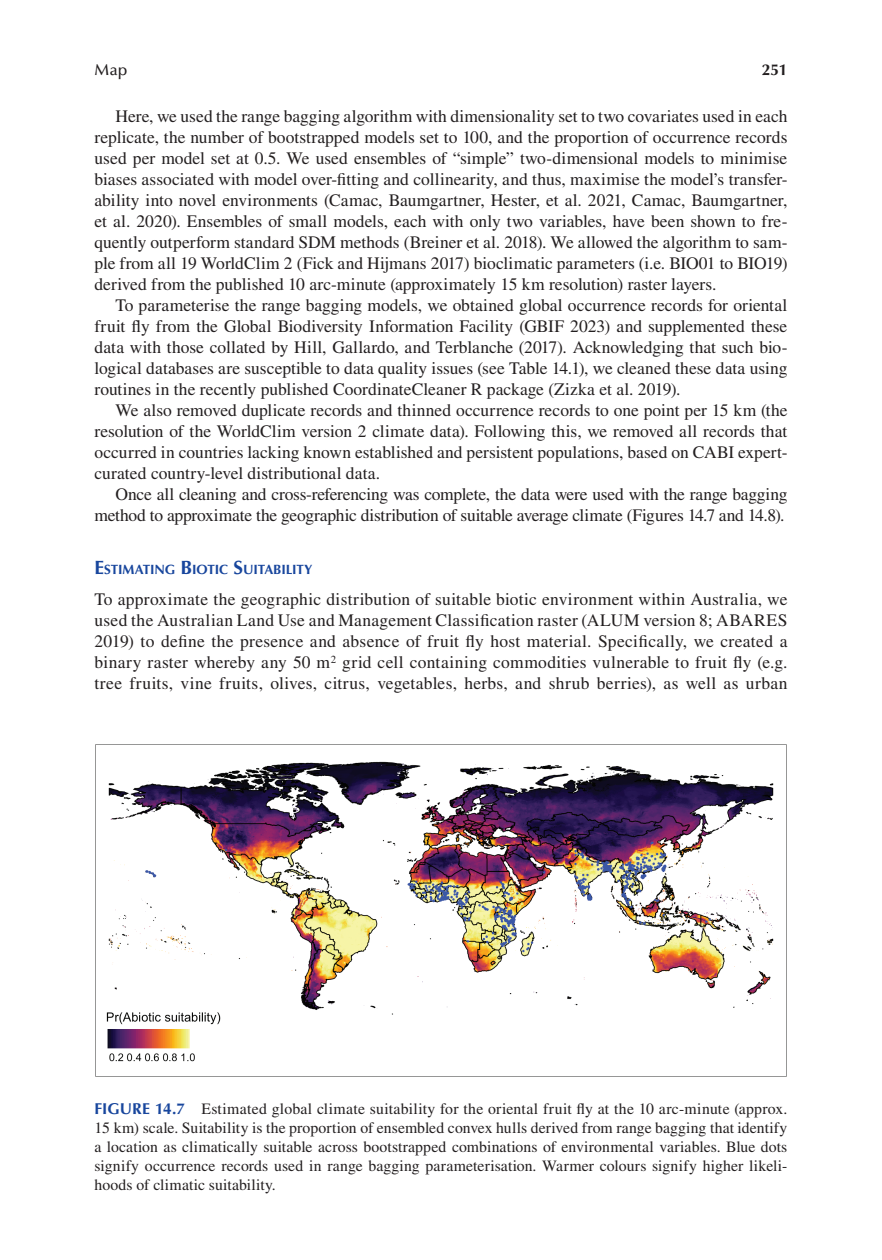
<style>
.page{position:relative;width:882px;height:1260px;background:#fff}
.page>*{position:absolute;margin:0;border:0;box-sizing:border-box;transform-origin:0 0}
.t1{font:17.5px/21px "Times LT Std";color:#231f20;text-align:justify}
.t2{font:15.75px/18.9px "Times LT Std";letter-spacing:.01em;color:#231f20;text-align:justify}
.t3{font:500 15.75px "Optima LT Std";color:#231f20}
.t4{font:700 15.75px "Optima LT Std";color:#231f20}
.t5{font:700 13.47px "Optima LT Std";letter-spacing:-.015em;color:#18469d}
.s1{font-size:19.25px}
.s2{font-family:"Optima LT Std";font-weight:700;color:#18469d}
</style>
<div class="page">
<img style="left:95px;top:744px;width:692px;height:333px">
<p class="t3" style="left:94px;top:60px;width:34px">Map</p>
<p class="t4" style="left:762px;top:60px;width:27px">251</p>
<p class="t1" style="left:116px;top:106px;width:673px">Here, we used the range bagging algorithm with dimensionality set to two covariates used in each</p>
<p class="t1" style="left:95px;top:127px;width:694px">replicate, the number of bootstrapped models set to 100, and the proportion of occurrence records</p>
<p class="t1" style="left:95px;top:148px;width:694px">used per model set at 0.5. We used ensembles of “simple” two-dimensional models to minimise</p>
<p class="t1" style="left:95px;top:169px;width:694px">biases associated with model over-fitting and collinearity, and thus, maximise the model’s transfer-</p>
<p class="t1" style="left:95px;top:190px;width:695px">ability into novel environments (Camac, Baumgartner, Hester, et al. 2021, Camac, Baumgartner,</p>
<p class="t1" style="left:95px;top:211px;width:694px">et al. 2020). Ensembles of small models, each with only two variables, have been shown to fre-</p>
<p class="t1" style="left:95px;top:232px;width:694px">quently outperform standard SDM methods (Breiner et al. 2018). We allowed the algorithm to sam-</p>
<p class="t1" style="left:95px;top:253px;width:695px">ple from all 19 WorldClim 2 (Fick and Hijmans 2017) bioclimatic parameters (i.e. BIO01 to BIO19)</p>
<p class="t1" style="left:95px;top:274px;width:623px">derived from the published 10 arc-minute (approximately 15 km resolution) raster layers.</p>
<p class="t1" style="left:116px;top:295px;width:673px">To parameterise the range bagging models, we obtained global occurrence records for oriental</p>
<p class="t1" style="left:95px;top:316px;width:694px">fruit fly from the Global Biodiversity Information Facility (GBIF 2023) and supplemented these</p>
<p class="t1" style="left:95px;top:337px;width:694px">data with those collated by Hill, Gallardo, and Terblanche (2017). Acknowledging that such bio-</p>
<p class="t1" style="left:95px;top:358px;width:694px">logical databases are susceptible to data quality issues (see Table 14.1), we cleaned these data using</p>
<p class="t1" style="left:95px;top:379px;width:587px">routines in the recently published CoordinateCleaner R package (Zizka et al. 2019).</p>
<p class="t1" style="left:116px;top:400px;width:674px">We also removed duplicate records and thinned occurrence records to one point per 15 km (the</p>
<p class="t1" style="left:95px;top:421px;width:694px">resolution of the WorldClim version 2 climate data). Following this, we removed all records that</p>
<p class="t1" style="left:95px;top:442px;width:695px">occurred in countries lacking known established and persistent populations, based on CABI expert-</p>
<p class="t1" style="left:95px;top:463px;width:287px">curated country-level distributional data.</p>
<p class="t1" style="left:116px;top:484px;width:674px">Once all cleaning and cross-referencing was complete, the data were used with the range bagging</p>
<p class="t1" style="left:95px;top:505px;width:692px">method to approximate the geographic distribution of suitable average climate (Figures 14.7 and 14.8).</p>
<p class="t5" style="left:95px;top:561px;width:219px"><span class="s1">E</span>STIMATING <span class="s1">B</span> IOTIC <span class="s1">S</span>UITABILITY</p>
<p class="t1" style="left:95px;top:589px;width:695px">To approximate the geographic distribution of suitable biotic environment within Australia, we used the Australian Land Use and Management Classification raster (ALUM version 8; ABARES 2019) to define the presence and absence of fruit fly host material. Specifically, we created a binary raster whereby any 50 m<sup>2</sup> grid cell containing commodities vulnerable to fruit fly (e.g. tree fruits, vine fruits, olives, citrus, vegetables, herbs, and shrub berries), as well as urban</p>
<p class="t2" style="left:95px;top:1100px;width:695px"><span class="s2">FIGURE 14.7</span> Estimated global climate suitability for the oriental fruit fly at the 10 arc-minute (approx.<br>15 km) scale. Suitability is the proportion of ensembled convex hulls derived from range bagging that identify a location as climatically suitable across bootstrapped combinations of environmental variables. Blue dots signify occurrence records used in range bagging parameterisation. Warmer colours signify higher likeli&shy;hoods of climatic suitability.</p>
</div>
